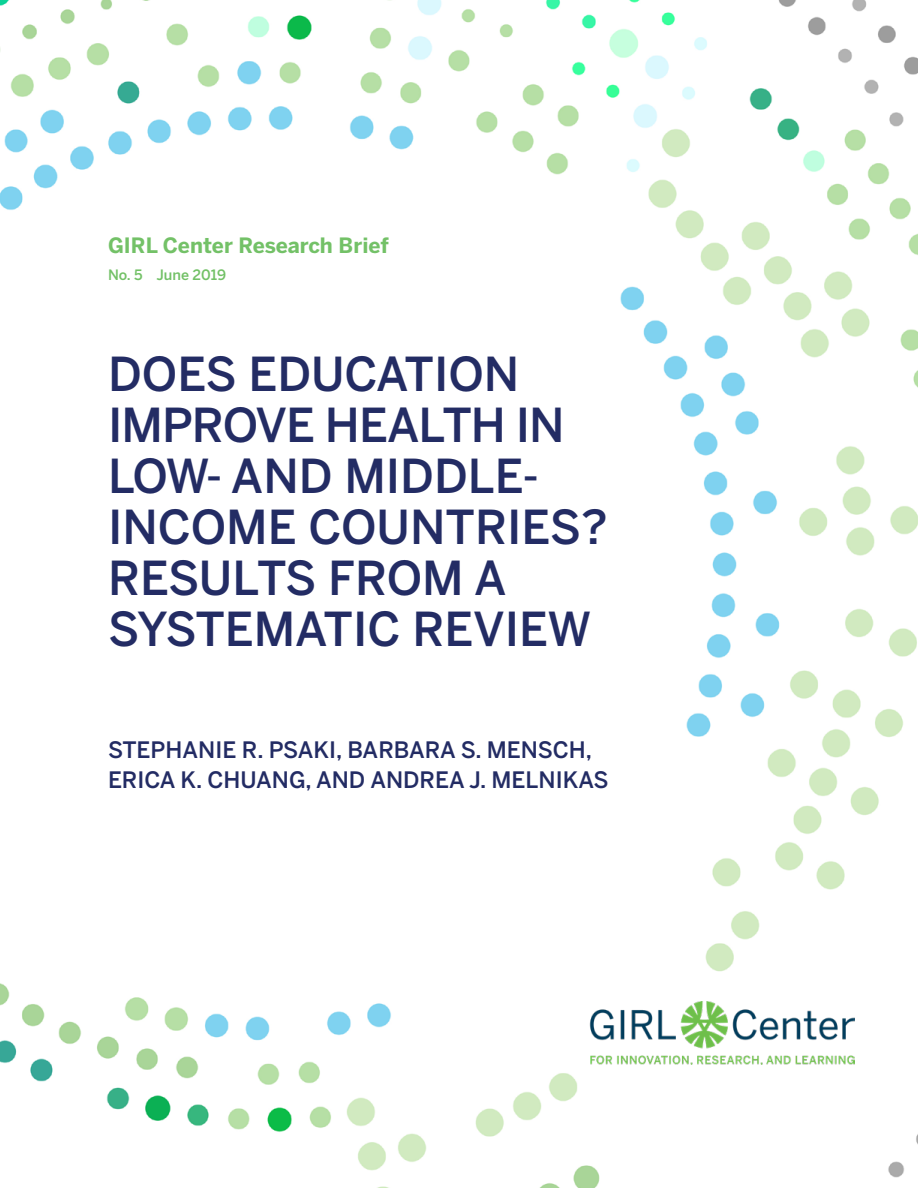
<style>
.page{position:relative;width:918px;height:1188px;background:#fff}
.page>*{position:absolute;margin:0;border:0;box-sizing:border-box;transform-origin:0 0}
.t1{font:500 46.5px/51px "Benton Sans";letter-spacing:-.005em;color:#232c64}
.t2{font:500 22.5px/30px "Benton Sans";color:#232c64}
.t3{font:700 21px "Benton Sans";color:#73c167}
.t4{font:500 14.25px "Benton Sans";color:#73c167}
</style>
<div class="page">
<img style="left:0;top:0;width:918px;height:1188px">
<img style="left:589px;top:1001px;width:265px;height:64px">
<p class="t3" style="left:108px;top:233px;width:283px">GIRL Center Research Brief</p>
<p class="t4" style="left:108px;top:266px;width:120px">No. 5 June 2019</p>
<p class="t1" style="left:108px;top:348px;width:501px">DOES EDUCATION<br>IMPROVE HEALTH IN<br>LOW- AND MIDDLE-<br>INCOME COUNTRIES?<br>RESULTS FROM A<br>SYSTEMATIC REVIEW</p>
<p class="t2" style="left:108px;top:734px;width:502px">STEPHANIE R. PSAKI, BARBARA S. MENSCH,<br>ERICA K. CHUANG, AND ANDREA J. MELNIKAS</p>
</div>
